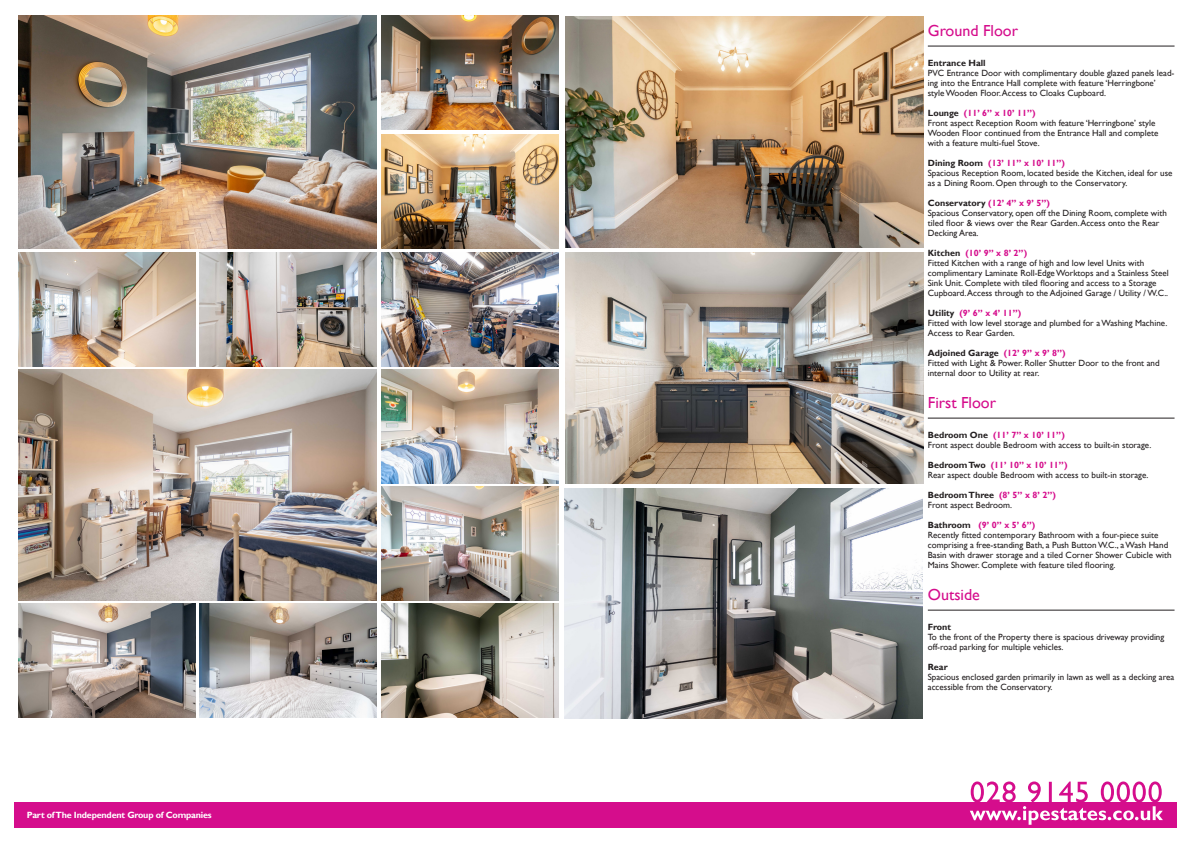
<style>
.page{position:relative;width:1191px;height:842px;background:#fff}
.page>*{position:absolute;margin:0;border:0;box-sizing:border-box;transform-origin:0 0}
.t1{font:16px "Gill Sans";color:#d50d8c}
.t2{font:9px/10px "Gill Sans";color:#231f20}
.t3{font:700 9px "Gill Sans";color:#d50d8c}
.t4{font:700 9px "Gill Sans";color:#231f20}
.t5{font:700 9px "Gill Sans";letter-spacing:-.02em;color:#fff}
.s1{color:#231f20}
.s2{color:#d50d8c}
.s3{font-weight:700}
</style>
<div class="page">
<div style="left:14px;top:802px;width:1162px;height:26px;background:#d50d8c"></div>
<svg style="left:970px;top:781px;width:193px;height:44px"></svg>
<hr style="left:927px;top:46px;width:247px;height:1px;background:#231f20">
<hr style="left:927px;top:418px;width:247px;height:1px;background:#231f20">
<hr style="left:927px;top:610px;width:247px;height:1px;background:#231f20">
<img style="left:18px;top:16px;width:359px;height:233px">
<img style="left:381px;top:16px;width:177px;height:114px">
<img style="left:381px;top:135px;width:177px;height:114px">
<img style="left:18px;top:252px;width:177px;height:114px">
<img style="left:200px;top:252px;width:177px;height:114px">
<img style="left:381px;top:252px;width:177px;height:114px">
<img style="left:565px;top:17px;width:358px;height:231px">
<img style="left:381px;top:486px;width:177px;height:114px">
<img style="left:381px;top:369px;width:177px;height:114px">
<img style="left:18px;top:369px;width:359px;height:231px">
<img style="left:18px;top:603px;width:177px;height:114px">
<img style="left:200px;top:603px;width:177px;height:114px">
<img style="left:381px;top:603px;width:177px;height:114px">
<img style="left:565px;top:488px;width:357px;height:230px">
<img style="left:565px;top:253px;width:358px;height:231px">
<p class="t5" style="left:27px;top:809px;width:186px">Part of The Independent Group of Companies</p>
<p class="t1" style="left:927px;top:22px;width:92px">Ground Floor</p>
<p class="t4" style="left:927px;top:58px;width:59px">Entrance Hall</p>
<p class="t2" style="left:927px;top:68px;width:248px">PVC Entrance Door with complimentary double glazed panels lead&shy;ing into the Entrance Hall complete with feature ‘Herringbone’ style Wooden Floor. Access to Cloaks Cupboard.</p>
<p class="t3" style="left:927px;top:108px;width:109px"><span class="s1">Lounge</span> (11’ 6” x 10’ 11”)</p>
<p class="t2" style="left:927px;top:118px;width:232px">Front aspect Reception Room with feature ‘Herringbone’ style<br>Wooden Floor continued from the Entrance Hall and complete with a feature multi-fuel Stove.</p>
<p class="t3" style="left:927px;top:158px;width:139px"><span class="s1">Dining Room</span> (13’ 11” x 10’ 11”)</p>
<p class="t2" style="left:927px;top:168px;width:246px">Spacious Reception Room, located beside the Kitchen, ideal for use as a Dining Room. Open through to the Conservatory.</p>
<p class="t4" style="left:927px;top:198px;width:124px">Conservatory <span class="s2">(12’ 4” x 9’ 5”)</span></p>
<p class="t2" style="left:927px;top:208px;width:240px">Spacious Conservatory, open off the Dining Room, complete with tiled floor &amp; views over the Rear Garden. Access onto the Rear<br>Decking Area.</p>
<p class="t3" style="left:927px;top:248px;width:101px"><span class="s1">Kitchen</span> (10’ 9” x 8’ 2”)</p>
<p class="t2" style="left:927px;top:258px;width:242px">Fitted Kitchen with a range of high and low level Units with complimentary Laminate Roll-Edge Worktops and a Stainless Steel Sink Unit. Complete with tiled flooring and access to a Storage Cupboard. Access through to the Adjoined Garage / Utility / W.C..</p>
<p class="t3" style="left:927px;top:308px;width:95px"><span class="s1">Utility</span> (9’ 6” x 4’ 11”)</p>
<p class="t2" style="left:927px;top:318px;width:241px">Fitted with low level storage and plumbed for a Washing Machine.<br>Access to Rear Garden.</p>
<p class="t4" style="left:927px;top:348px;width:139px">Adjoined Garage <span class="s2">(12’ 9” x 9’ 8”)</span></p>
<p class="t2" style="left:927px;top:358px;width:233px">Fitted with Light &amp; Power. Roller Shutter Door to the front and internal door to Utility at rear.</p>
<p class="t1" style="left:927px;top:394px;width:70px">First Floor</p>
<p class="t3" style="left:927px;top:430px;width:138px"><span class="s1">Bedroom One</span> (11’ 7” x 10’ 11”)</p>
<p class="t2" style="left:927px;top:440px;width:225px">Front aspect double Bedroom with access to built-in storage.</p>
<p class="t3" style="left:927px;top:460px;width:141px"><span class="s1">Bedroom Two</span> (11’ 10” x 10’ 11”)</p>
<p class="t2" style="left:927px;top:470px;width:222px">Rear aspect double Bedroom with access to built-in storage.</p>
<p class="t4" style="left:927px;top:490px;width:130px">Bedroom Three <span class="s2">(8’ 5” x 8’ 2”)</span></p>
<p class="t2" style="left:927px;top:500px;width:86px">Front aspect Bedroom.</p>
<p class="t3" style="left:927px;top:520px;width:109px"><span class="s1">Bathroom</span> (9’ 0” x 5’ 6”)</p>
<p class="t2" style="left:927px;top:530px;width:245px">Recently fitted contemporary Bathroom with a four-piece suite comprising a free-standing Bath, a Push Button W.C., a Wash Hand Basin with drawer storage and a tiled Corner Shower Cubicle with Mains Shower. Complete with feature tiled flooring.</p>
<p class="t1" style="left:927px;top:586px;width:53px">Outside</p>
<p class="t2" style="left:927px;top:622px;width:238px"><span class="s3">Front<br></span>To the front of the Property there is spacious driveway providing off-road parking for multiple vehicles.</p>
<p class="t2" style="left:927px;top:662px;width:248px"><span class="s3">Rear<br></span>Spacious enclosed garden primarily in lawn as well as a decking area accessible from the Conservatory.</p>
</div>
